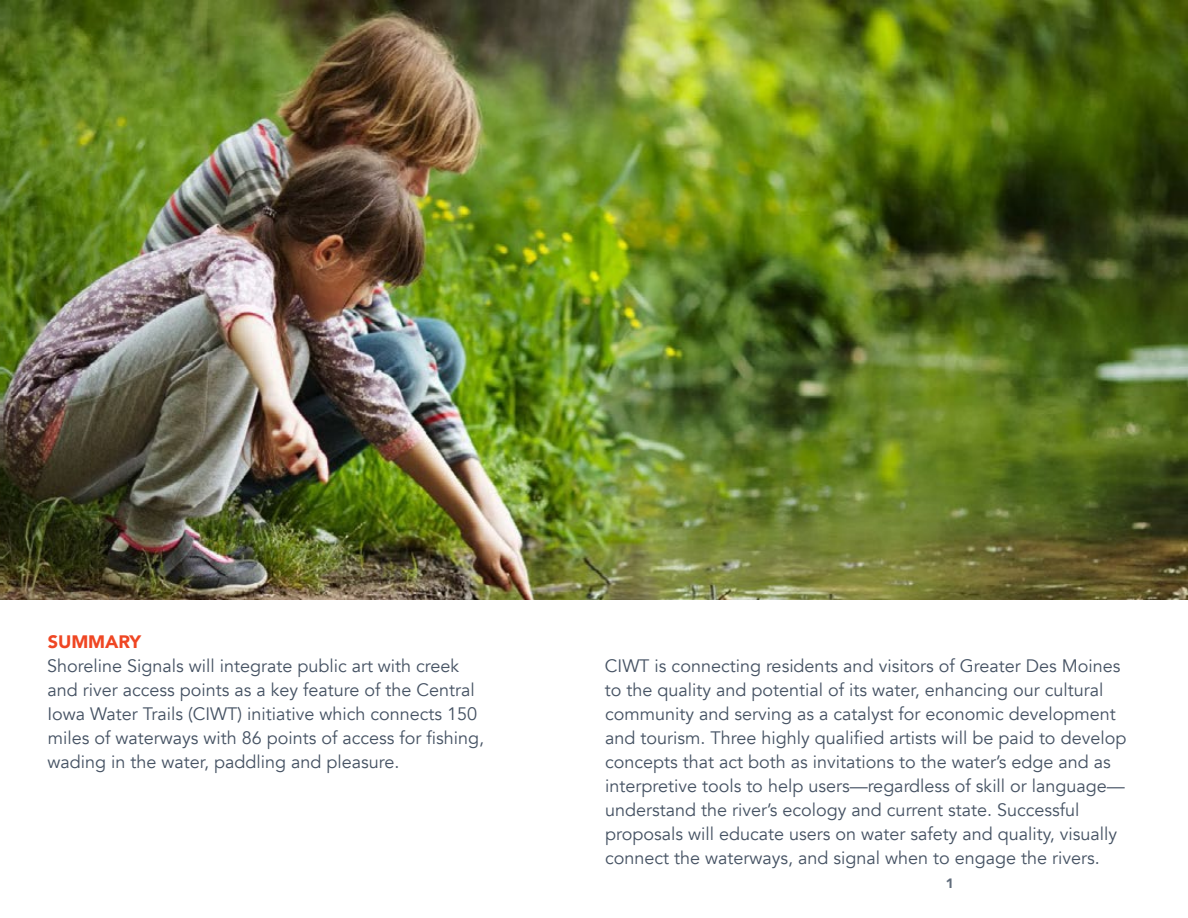
<style>
.page{position:relative;width:1188px;height:918px;background:#fff}
.page>*{position:absolute;margin:0;border:0;box-sizing:border-box;transform-origin:0 0}
.t1{font:18px/24px "Avenir";color:#455263}
.t2{font:900 18px "Avenir";color:#ef4623}
.t3{font:900 13.5px "Avenir";color:#5f6b7a}
</style>
<div class="page">
<img style="left:0;top:0;width:1188px;height:600px">
<p class="t2" style="left:48px;top:626px;width:95px">SUMMARY</p>
<p class="t1" style="left:47px;top:654px;width:439px">Shoreline Signals will integrate public art with creek and river access points as a key feature of the Central Iowa Water Trails (CIWT) initiative which connects 150 miles of waterways with 86 points of access for fishing, wading in the water, paddling and pleasure.</p>
<p class="t1" style="left:605px;top:654px;width:523px">CIWT is connecting residents and visitors of Greater Des Moines to the quality and potential of its water, enhancing our cultural community and serving as a catalyst for economic development and tourism. Three highly qualified artists will be paid to develop concepts that act both as invitations to the water’s edge and as interpretive tools to help users—regardless of skill or language— understand the river’s ecology and current state. Successful proposals will educate users on water safety and quality, visually connect the waterways, and signal when to engage the rivers.</p>
<p class="t3" style="left:946px;top:872px;width:9px">1</p>
</div>
